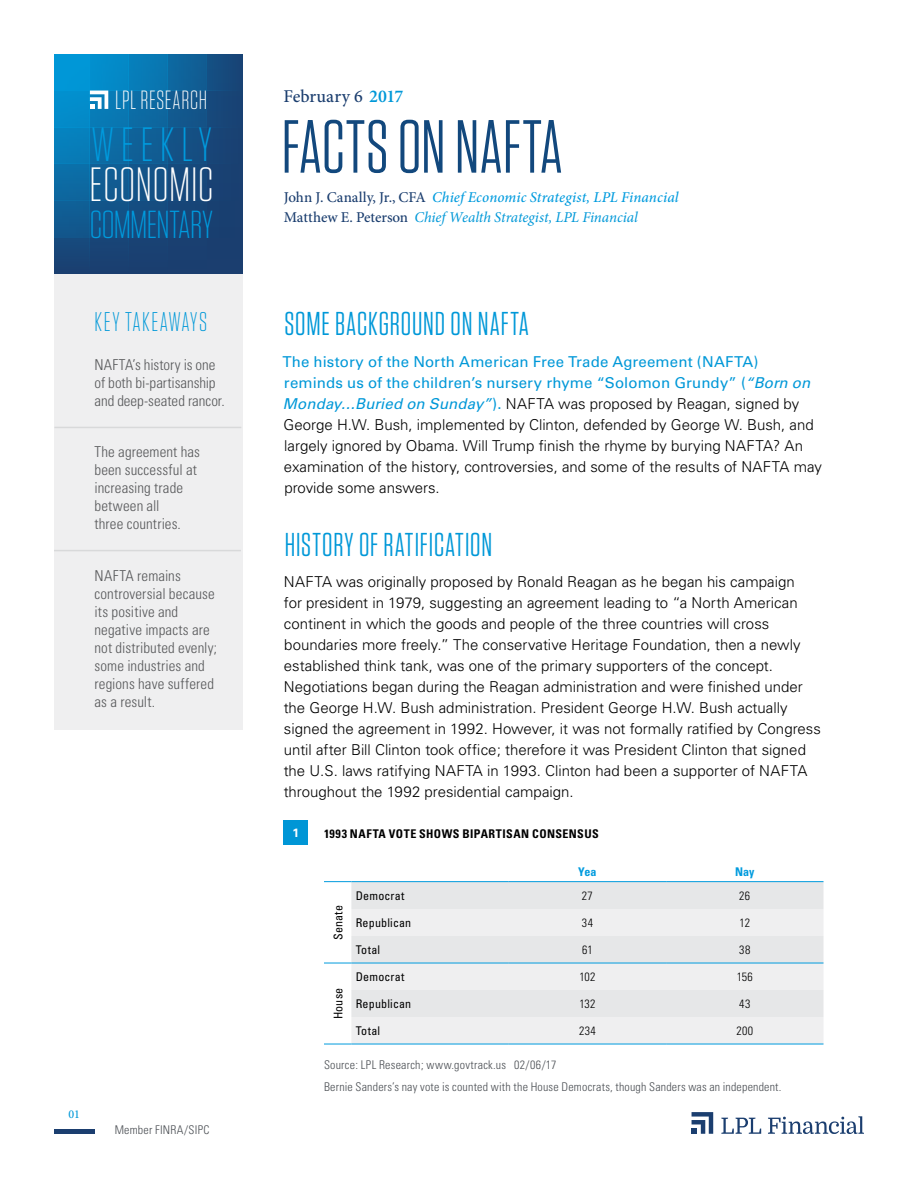
<style>
.page{position:relative;width:918px;height:1188px;background:#fff}
.page>*{position:absolute;margin:0;border:0;box-sizing:border-box;transform-origin:0 0}
.t1{font:75px "Tungsten Narrow";letter-spacing:.005em;color:#12487d}
.t2{font:300 48px "Tungsten Narrow";letter-spacing:.015em;color:#fff;scale:1.04 1}
.t3{font:300 48px "Tungsten Narrow";letter-spacing:.135em;color:#009bde;scale:1.04 1}
.t4{font:300 39px "Tungsten Narrow";letter-spacing:-.015em;color:#009bde;scale:1.04 1}
.t5{font:33px "Tungsten Narrow";letter-spacing:.025em;color:#0098d8}
.t6{font:300 27px "Tungsten Narrow";letter-spacing:.055em;color:#0098d8}
.t7{font:300 26.25px "Tungsten Narrow";letter-spacing:.025em;color:#fff}
.t8{font:500 18px "Minion Pro";letter-spacing:.005em;color:#1b3e6f}
.t9{font:300 15px/21px "Univers";color:#000}
.t10{font:300 condensed 15px/18px "Univers";letter-spacing:.005em;color:#58595b}
.t11{font:500 15px/19.5px "Minion Pro";color:#1b3e6f}
.t12{font:300 condensed 12px/21.8px "Univers";letter-spacing:.015em;color:#4b4f54}
.t13{font:condensed 12px "Univers";letter-spacing:.015em;color:#000}
.t14{font:700 condensed 12px "Univers";letter-spacing:.035em;color:#000}
.t15{font:300 condensed 12px "Univers";letter-spacing:.03em;color:#000}
.t16{font:700 condensed 12px "Univers";letter-spacing:.005em;color:#009bde}
.t17{font:500 12px "Minion Pro";color:#0098d8}
.t18{font:700 12px "Univers";color:#fff}
.s1{font-weight:600;color:#0098d8}
.s2{font-style:italic;color:#009bde}
.s3{font-weight:400;font-style:italic;color:#0098d8}
.s4{font-weight:400;color:#0098d8}
</style>
<div class="page">
<hr style="left:54px;top:1130px;width:40px;height:4px;background:#1b3e6f">
<svg style="left:90px;top:54px;width:39px;height:220px;background:#0d6ca4"></svg>
<div style="left:206px;top:54px;width:37px;height:220px;background:#184476"></div>
<svg style="left:168px;top:54px;width:38px;height:220px;background:#135287"></svg>
<svg style="left:129px;top:54px;width:39px;height:220px;background:#0f6198"></svg>
<svg style="left:54px;top:54px;width:36px;height:220px;background:#0878b3"></svg>
<div style="left:54px;top:164px;width:189px;height:36px;background:linear-gradient(to right,#0c6ca5,#1b3b6c)"></div>
<div style="left:54px;top:200px;width:189px;height:38px;background:linear-gradient(to right,#105c92,#1a3b6c)"></div>
<div style="left:54px;top:127px;width:189px;height:37px;background:linear-gradient(to right,#0582bf,#1b3c6d)"></div>
<svg style="left:90px;top:91px;width:18px;height:18px"></svg>
<svg style="left:692px;top:1112px;width:21px;height:22px"></svg>
<svg style="left:721px;top:1118px;width:40px;height:16px"></svg>
<svg style="left:768px;top:1116px;width:96px;height:18px"></svg>
<div style="left:54px;top:274px;width:189px;height:456px;background:#efeff0"></div>
<hr style="left:54px;top:427px;width:187px;height:1px;background:#4b4f54">
<hr style="left:54px;top:550px;width:187px;height:1px;background:#4b4f54">
<div style="left:351px;top:882px;width:473px;height:27px;background:#e6e7e8"></div>
<svg style="left:351px;top:909px;width:473px;height:135px;fill:#efeff0"></svg>
<svg style="left:324px;top:881px;width:27px;height:1px"></svg>
<hr style="left:351px;top:881px;width:158px;height:1px;background:#009bde">
<hr style="left:509px;top:881px;width:157px;height:1px;background:#009bde">
<hr style="left:666px;top:881px;width:158px;height:1px;background:#009bde">
<hr style="left:351px;top:963px;width:158px;height:1px;background:#009bde">
<hr style="left:509px;top:963px;width:157px;height:1px;background:#009bde">
<hr style="left:666px;top:963px;width:158px;height:1px;background:#009bde">
<svg style="left:324px;top:963px;width:27px;height:1px"></svg>
<svg style="left:324px;top:1044px;width:27px;height:1px"></svg>
<hr style="left:351px;top:1044px;width:158px;height:1px;background:#009bde">
<hr style="left:509px;top:1044px;width:157px;height:1px;background:#009bde">
<hr style="left:666px;top:1044px;width:158px;height:1px;background:#009bde">
<div style="left:284px;top:821px;width:24px;height:24px;background:#0096d6"></div>
<h3 class="t7" style="left:115px;top:87px;width:93px">LPL RESEARCH</h3>
<h2 class="t3" style="left:91px;top:121px;width:117px">WEEKLY</h2>
<h2 class="t2" style="left:90px;top:161px;width:121px">ECONOMIC</h2>
<h3 class="t4" style="left:90px;top:205px;width:120px">COMMENTARY</h3>
<p class="t8" style="left:284px;top:84px;width:121px">February 6 <span class="s1">2017</span></p>
<h1 class="t1" style="left:282px;top:110px;width:282px">FACTS ON NAFTA</h1>
<p class="t11" style="left:284px;top:188px;width:397px">John J. Canally, Jr., CFA <span class="s2">Chief Economic Strategist, LPL Financial<br></span>Matthew E. Peterson <span class="s3">Chief Wealth Strategist, LPL Financial</span></p>
<p class="t17" style="left:68px;top:1106px;width:13px">01</p>
<h3 class="t6" style="left:94px;top:308px;width:114px">KEY TAKEAWAYS</h3>
<h3 class="t5" style="left:284px;top:308px;width:246px">SOME BACKGROUND ON NAFTA</h3>
<p class="t9" style="left:282px;top:351px;width:541px"><span class="s4">The history of the North American Free Trade Agreement (NAFTA)<br>reminds us of the children’s nursery rhyme “Solomon Grundy” (</span><span class="s3">“Born on Monday…Buried on Sunday”</span><span class="s4">).</span> NAFTA was proposed by Reagan, signed by George H.W. Bush, implemented by Clinton, defended by George W. Bush, and largely ignored by Obama. Will Trump finish the rhyme by burying NAFTA? An examination of the history, controversies, and some of the results of NAFTA may provide some answers.</p>
<h3 class="t5" style="left:285px;top:528px;width:209px">HISTORY OF RATIFICATION</h3>
<p class="t9" style="left:284px;top:571px;width:539px">NAFTA was originally proposed by Ronald Reagan as he began his campaign<br>for president in 1979, suggesting an agreement leading to “a North American continent in which the goods and people of the three countries will cross boundaries more freely.” The conservative Heritage Foundation, then a newly established think tank, was one of the primary supporters of the concept.<br>Negotiations began during the Reagan administration and were finished under the George H.W. Bush administration. President George H.W. Bush actually signed the agreement in 1992. However, it was not formally ratified by Congress until after Bill Clinton took office; therefore it was President Clinton that signed the U.S. laws ratifying NAFTA in 1993. Clinton had been a supporter of NAFTA throughout the 1992 presidential campaign.</p>
<p class="t10" style="left:94px;top:355px;width:132px">NAFTA’s history is one of both bi-partisanship and deep-seated rancor.</p>
<p class="t10" style="left:94px;top:443px;width:107px">The agreement has been successful at increasing trade between all<br>three countries.</p>
<p class="t10" style="left:94px;top:567px;width:124px">NAFTA remains controversial because its positive and negative impacts are not distributed evenly; some industries and regions have suffered as a result.</p>
<p class="t18" style="left:292px;top:826px;width:8px">1</p>
<p class="t14" style="left:324px;top:826px;width:276px">1993 NAFTA VOTE SHOWS BIPARTISAN CONSENSUS</p>
<p class="t13" style="left:331px;top:940px;width:37px;rotate:-90deg">Senate</p>
<p class="t13" style="left:331px;top:1019px;width:33px;rotate:-90deg">House</p>
<p class="t16" style="left:578px;top:864px;width:20px">Yea</p>
<p class="t16" style="left:735px;top:864px;width:21px">Nay</p>
<p class="t13" style="left:356px;top:888px;width:50px">Democrat</p>
<p class="t15" style="left:582px;top:889px;width:13px">27</p>
<p class="t15" style="left:739px;top:889px;width:13px">26</p>
<p class="t13" style="left:356px;top:915px;width:57px">Republican</p>
<p class="t15" style="left:582px;top:916px;width:13px">34</p>
<p class="t15" style="left:740px;top:916px;width:12px">12</p>
<p class="t13" style="left:356px;top:942px;width:26px">Total</p>
<p class="t15" style="left:582px;top:943px;width:12px">61</p>
<p class="t15" style="left:739px;top:943px;width:13px">38</p>
<p class="t13" style="left:356px;top:969px;width:50px">Democrat</p>
<p class="t15" style="left:579px;top:970px;width:18px">102</p>
<p class="t15" style="left:737px;top:970px;width:18px">156</p>
<p class="t13" style="left:356px;top:996px;width:57px">Republican</p>
<p class="t15" style="left:579px;top:997px;width:18px">132</p>
<p class="t15" style="left:739px;top:997px;width:13px">43</p>
<p class="t13" style="left:356px;top:1023px;width:26px">Total</p>
<p class="t15" style="left:579px;top:1024px;width:18px">234</p>
<p class="t15" style="left:736px;top:1024px;width:18px">200</p>
<p class="t12" style="left:115px;top:1119px;width:96px">Member FINRA/SIPC</p>
<p class="t12" style="left:324px;top:1054px;width:459px">Source: LPL Research; www.govtrack.us 02/06/17<br>Bernie Sanders’s nay vote is counted with the House Democrats, though Sanders was an independent.</p>
</div>
